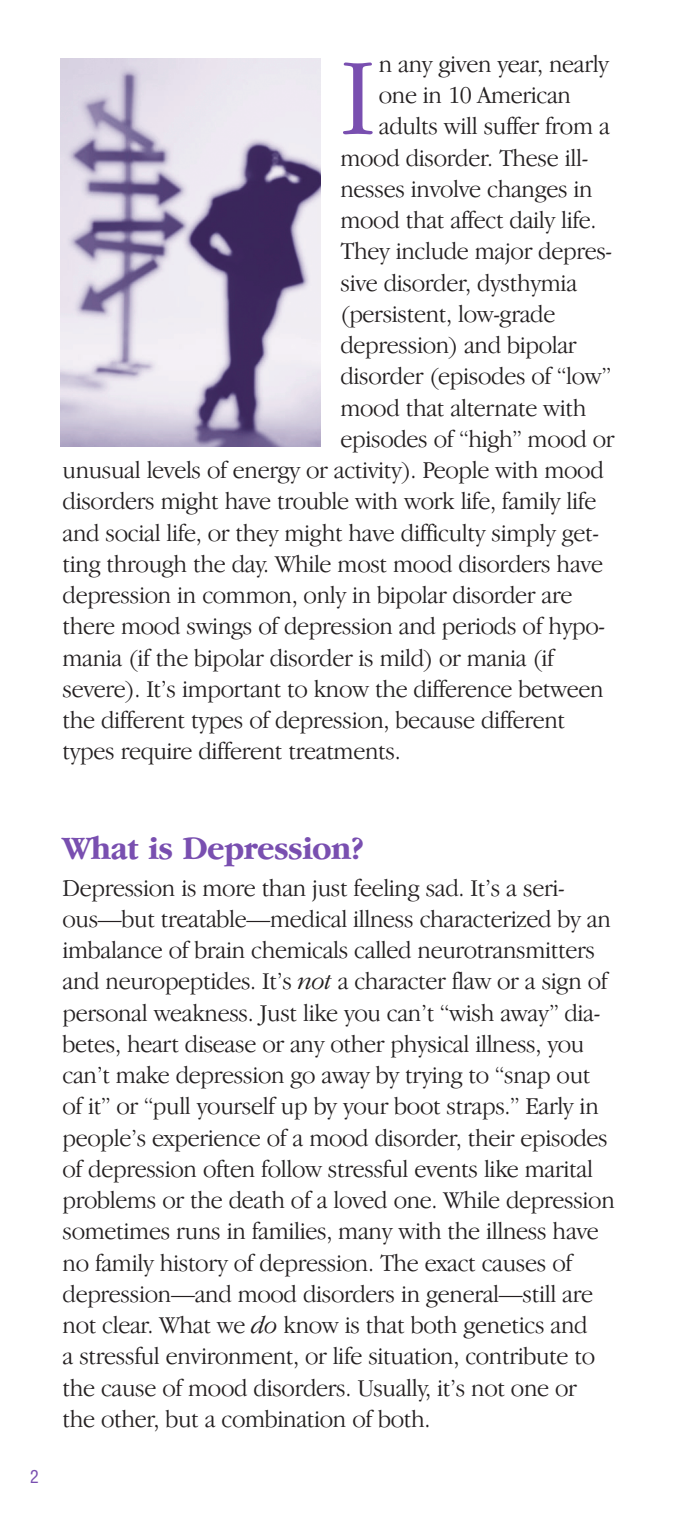
<style>
.page{position:relative;width:675px;height:1530px;background:#fff}
.page>*{position:absolute;margin:0;border:0;box-sizing:border-box;transform-origin:0 0}
.t1{font:300 114px "Garamond IT Cby BT";color:#794fb0;scale:.96 1}
.t2{font:700 33.75px "Garamond IT Cby BT";letter-spacing:-.02em;color:#794fb0;scale:.96 1}
.t3{font:300 25px/31.2px "Garamond IT Cby BT";letter-spacing:-.015em;color:#231f20;scale:.96 1}
.t4{font:condensed 17.5px "Helvetica";color:#794fb0}
.s1{font-style:italic}
</style>
<div class="page">
<img style="left:60px;top:59px;width:260px;height:388px">
<h1 class="t1" style="left:340px;top:56px;width:38px">I</h1>
<p class="t3" style="left:379px;top:50px;width:241px">n any given year, nearly</p>
<p class="t3" style="left:379px;top:82px;width:202px">one in 10 American</p>
<p class="t3" style="left:379px;top:113px;width:242px">adults will suffer from a</p>
<p class="t3" style="left:340px;top:144px;width:260px">mood disorder. These ill-</p>
<p class="t3" style="left:340px;top:175px;width:264px">nesses involve changes in</p>
<p class="t3" style="left:340px;top:207px;width:268px">mood that affect daily life.</p>
<p class="t3" style="left:340px;top:238px;width:285px">They include major depres-</p>
<p class="t3" style="left:340px;top:269px;width:248px">sive disorder, dysthymia</p>
<p class="t3" style="left:340px;top:300px;width:225px">(persistent, low-grade</p>
<p class="t3" style="left:340px;top:332px;width:248px">depression) and bipolar</p>
<p class="t3" style="left:340px;top:363px;width:283px">disorder (episodes of “low”</p>
<p class="t3" style="left:340px;top:394px;width:258px">mood that alternate with</p>
<p class="t3" style="left:340px;top:425px;width:287px">episodes of “high” mood or</p>
<p class="t3" style="left:63px;top:457px;width:565px">unusual levels of energy or activity). People with mood</p>
<p class="t3" style="left:63px;top:488px;width:558px">disorders might have trouble with work life, family life</p>
<p class="t3" style="left:63px;top:519px;width:560px">and social life, or they might have difficulty simply get-</p>
<p class="t3" style="left:63px;top:550px;width:564px">ting through the day. While most mood disorders have</p>
<p class="t3" style="left:63px;top:582px;width:533px">depression in common, only in bipolar disorder are</p>
<p class="t3" style="left:63px;top:613px;width:567px">there mood swings of depression and periods of hypo-</p>
<p class="t3" style="left:63px;top:644px;width:514px">mania (if the bipolar disorder is mild) or mania (if</p>
<p class="t3" style="left:63px;top:675px;width:565px">severe). It’s important to know the difference between</p>
<p class="t3" style="left:63px;top:707px;width:525px">the different types of depression, because different</p>
<p class="t3" style="left:63px;top:738px;width:354px">types require different treatments.</p>
<p class="t4" style="left:30px;top:1469px;width:10px">2</p>
<h2 class="t2" style="left:63px;top:836px;width:315px">What is Depression?</h2>
<p class="t3" style="left:63px;top:874px;width:577px">Depression is more than just feeling sad. It’s a seri&shy;ous—but treatable—medical illness characterized by an imbalance of brain chemicals called neurotransmitters and neuropeptides. It’s <span class="s1">not</span> a character flaw or a sign of personal weakness. Just like you can’t “wish away” dia&shy;betes, heart disease or any other physical illness, you can’t make depression go away by trying to “snap out of it” or “pull yourself up by your boot straps.” Early in people’s experience of a mood disorder, their episodes of depression often follow stressful events like marital problems or the death of a loved one. While depression sometimes runs in families, many with the illness have no family history of depression. The exact causes of depression—and mood disorders in general—still are not clear. What we <span class="s1">do</span> know is that both genetics and<br>a stressful environment, or life situation, contribute to the cause of mood disorders. Usually, it’s not one or the other, but a combination of both.</p>
</div>
